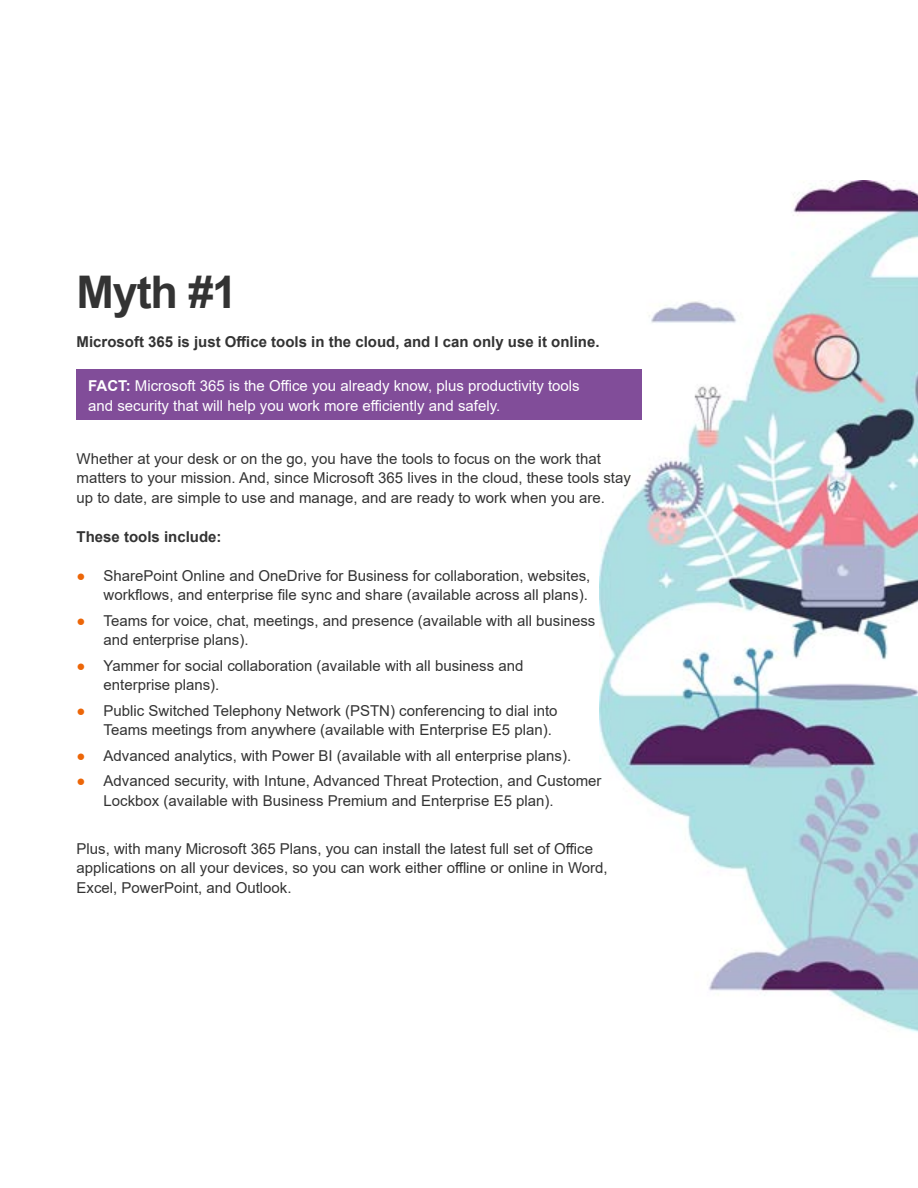
<style>
.page{position:relative;width:918px;height:1188px;background:#fff}
.page>*{position:absolute;margin:0;border:0;box-sizing:border-box;transform-origin:0 0}
.t1{font:700 45px "Arial";color:#333}
.t2{font:15px/19.5px "Arial";color:#333}
.t3{font:15px/19.5px "Arial";color:#fff}
.t4{font:700 15px "Arial";color:#333}
.s1{font-weight:700}
.s2{font-weight:700;color:#ec6608}
</style>
<div class="page">
<img style="left:599px;top:181px;width:319px;height:851px">
<div style="left:77px;top:370px;width:565px;height:50px;background:#814d99"></div>
<h1 class="t1" style="left:77px;top:260px;width:162px">Myth #1</h1>
<p class="t4" style="left:77px;top:331px;width:525px">Microsoft 365 is just Office tools in the cloud, and I can only use it online.</p>
<p class="t3" style="left:88px;top:376px;width:493px"><span class="s1">FACT:</span> Microsoft 365 is the Office you already know, plus productivity tools and security that will help you work more efficiently and safely.</p>
<p class="t2" style="left:77px;top:448px;width:556px">Whether at your desk or on the go, you have the tools to focus on the work that matters to your mission. And, since Microsoft 365 lives in the cloud, these tools stay up to date, are simple to use and manage, and are ready to work when you are.</p>
<p class="t4" style="left:77px;top:526px;width:147px">These tools include:</p>
<p class="t2" style="left:77px;top:565px;width:515px;text-align:right"><span class="s2">●</span> SharePoint Online and OneDrive for Business for collaboration, websites, workflows, and enterprise file sync and share (available across all plans).</p>
<p class="t2" style="left:104px;top:610px;width:493px;text-indent:-27px"><span class="s2">●</span> Teams for voice, chat, meetings, and presence (available with all business and enterprise plans).</p>
<p class="t2" style="left:104px;top:655px;width:421px;text-indent:-27px"><span class="s2">●</span> Yammer for social collaboration (available with all business and enterprise plans).</p>
<p class="t2" style="left:104px;top:700px;width:456px;text-indent:-27px"><span class="s2">●</span> Public Switched Telephony Network (PSTN) conferencing to dial into<br>Teams meetings from anywhere (available with Enterprise E5 plan).</p>
<p class="t2" style="left:77px;top:745px;width:496px"><span class="s2">●</span> Advanced analytics, with Power BI (available with all enterprise plans).</p>
<p class="t2" style="left:104px;top:771px;width:500px;text-indent:-27px"><span class="s2">●</span> Advanced security, with Intune, Advanced Threat Protection, and Customer<br>Lockbox (available with Business Premium and Enterprise E5 plan).</p>
<p class="t2" style="left:77px;top:838px;width:533px">Plus, with many Microsoft 365 Plans, you can install the latest full set of Office applications on all your devices, so you can work either offline or online in Word,<br>Excel, PowerPoint, and Outlook.</p>
</div>
